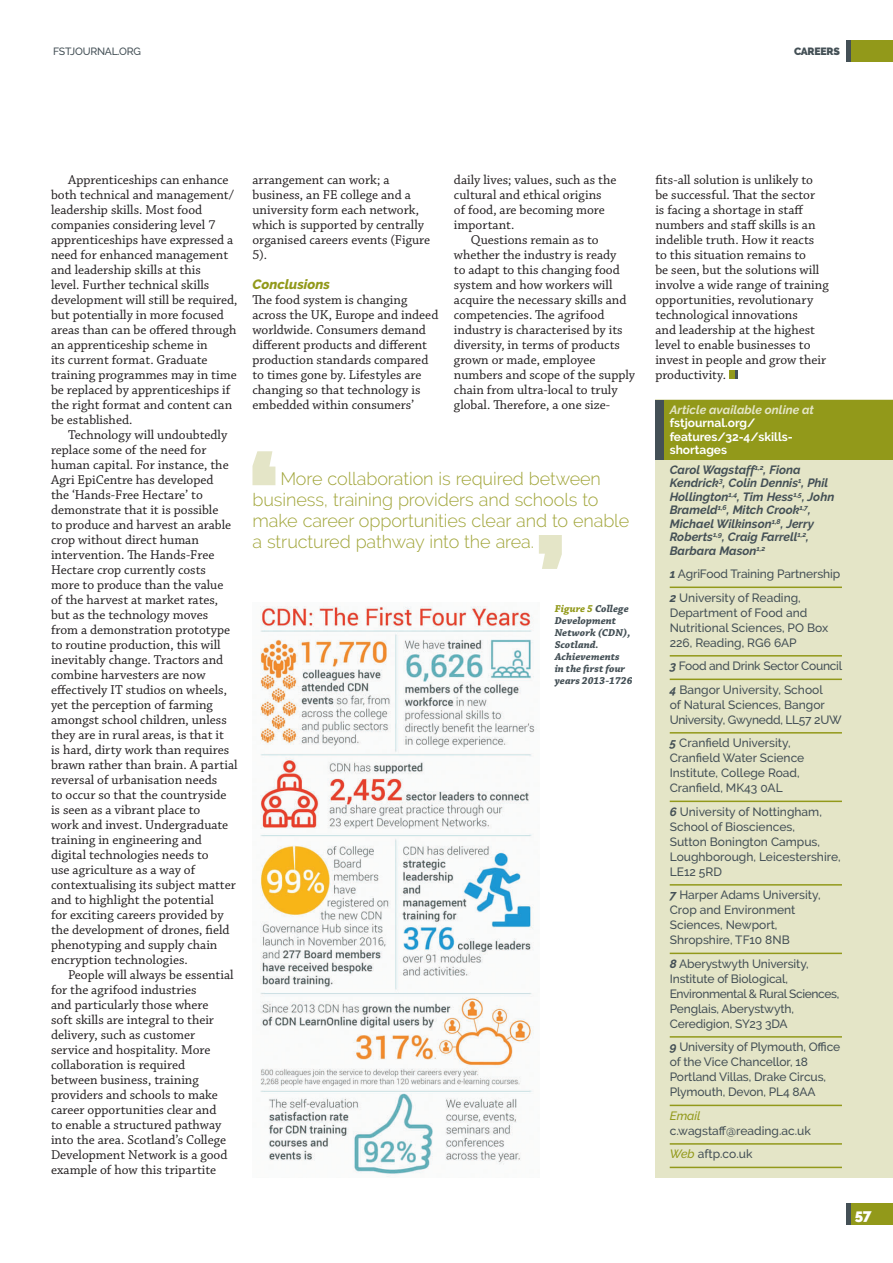
<style>
.page{position:relative;width:893px;height:1263px;background:#fff}
.page>*{position:absolute;margin:0;border:0;box-sizing:border-box;transform-origin:0 0}
.Pull_quote__Feature{font:300 18px/21px "Raleway";letter-spacing:-.005em;color:#a1a53a}
.t1{font:900 15px "Raleway";color:#fff}
.Body_serif{font:13.5px/15px "Chaparral Pro";color:#231f20}
.Body_serif_no_indent{font:13.5px/15px "Chaparral Pro";color:#231f20}
.Subhead{font:italic 800 13.5px "Raleway";color:#92991a}
.Bio_text{font:500 12px/15px "Raleway";letter-spacing:-.005em;color:#445056}
.News_headline_white{font:italic 700 12px/13.5px "Raleway";color:#445056}
.t2{font:700 12px/13.5px "Raleway";color:#fff}
.t3{font:italic 700 12px "Raleway";color:#e4e5c7}
.Caption_grey{font:10.5px/12px "Chaparral Pro Bold It Capt";color:#445056}
.t4{font:500 10.5px "Raleway";letter-spacing:-.025em;color:#445056}
.t5{font:900 10.5px "Raleway";letter-spacing:-.025em;color:#445056}
.s1{color:#92991a}
.s2{font-weight:700;font-style:italic}
.s3{font-style:italic;color:#92991a}
</style>
<div class="page">
<div style="left:846px;top:41px;width:47px;height:21px;background:#92991a"></div>
<div style="left:846px;top:1204px;width:47px;height:21px;background:#92991a"></div>
<hr style="left:846px;top:41px;width:4px;height:21px;background:#445056">
<hr style="left:846px;top:1204px;width:4px;height:21px;background:#445056">
<img style="left:260px;top:606px;width:275px;height:571px">
<div style="left:655px;top:400px;width:238px;height:778px;background:#e4e5c7"></div>
<hr style="left:670px;top:586px;width:172px;height:2px;background:#92991a">
<hr style="left:670px;top:655px;width:172px;height:1px;background:#92991a">
<hr style="left:670px;top:678px;width:172px;height:2px;background:#92991a">
<hr style="left:670px;top:732px;width:172px;height:1px;background:#92991a">
<hr style="left:670px;top:800px;width:172px;height:2px;background:#92991a">
<hr style="left:670px;top:884px;width:172px;height:1px;background:#92991a">
<hr style="left:670px;top:953px;width:172px;height:1px;background:#92991a">
<hr style="left:670px;top:1036px;width:172px;height:2px;background:#92991a">
<hr style="left:670px;top:1105px;width:172px;height:1px;background:#92991a">
<hr style="left:670px;top:1143px;width:172px;height:2px;background:#92991a">
<hr style="left:670px;top:1167px;width:172px;height:1px;background:#92991a">
<div style="left:655px;top:400px;width:238px;height:59px;background:#92991a"></div>
<div style="left:655px;top:400px;width:9px;height:59px;background:#445056"></div>
<div style="left:729px;top:370px;width:8px;height:9px;background:#92991a"></div>
<svg style="left:735px;top:370px;width:2px;height:9px"></svg>
<svg style="left:252px;top:451px;width:23px;height:34px"></svg>
<svg style="left:539px;top:535px;width:23px;height:34px"></svg>
<p class="t4" style="left:53px;top:45px;width:89px">FSTJOURNAL.ORG</p>
<p class="t5" style="left:794px;top:45px;width:47px">CAREERS</p>
<p class="Body_serif" style="left:51px;top:173px;width:188px;text-indent:17px">Apprenticeships can enhance both technical and management/ leadership skills. Most food companies considering level 7 apprenticeships have expressed a need for enhanced management and leadership skills at this<br>level. Further technical skills development will still be required, but potentially in more focused areas than can be offered through an apprenticeship scheme in<br>its current format. Graduate training programmes may in time be replaced by apprenticeships if the right format and content can be established.</p>
<p class="Body_serif" style="left:51px;top:428px;width:188px;text-indent:17px">Technology will undoubtedly replace some of the need for human capital. For instance, the<br>Agri EpiCentre has developed<br>the ‘Hands-Free Hectare’ to demonstrate that it is possible<br>to produce and harvest an arable crop without direct human intervention. The Hands-Free<br>Hectare crop currently costs more to produce than the value of the harvest at market rates, but as the technology moves from a demonstration prototype to routine production, this will inevitably change. Tractors and combine harvesters are now effectively IT studios on wheels, yet the perception of farming amongst school children, unless they are in rural areas, is that it<br>is hard, dirty work than requires brawn rather than brain. A partial reversal of urbanisation needs<br>to occur so that the countryside is seen as a vibrant place to<br>work and invest. Undergraduate training in engineering and digital technologies needs to<br>use agriculture as a way of contextualising its subject matter and to highlight the potential<br>for exciting careers provided by the development of drones, field phenotyping and supply chain encryption technologies.</p>
<p class="Body_serif" style="left:51px;top:968px;width:184px;text-indent:17px">People will always be essential for the agrifood industries<br>and particularly those where<br>soft skills are integral to their delivery, such as customer service and hospitality. More collaboration is required between business, training providers and schools to make career opportunities clear and<br>to enable a structured pathway into the area. Scotland’s College<br>Development Network is a good example of how this tripartite</p>
<p class="Body_serif" style="left:252px;top:173px;width:179px">arrangement can work; a business, an FE college and a university form each network, which is supported by centrally organised careers events (Figure<br>5).</p>
<p class="Subhead" style="left:252px;top:276px;width:79px">Conclusions</p>
<p class="Body_serif_no_indent" style="left:252px;top:293px;width:187px">The food system is changing across the UK, Europe and indeed worldwide. Consumers demand different products and different production standards compared to times gone by. Lifestyles are changing so that technology is embedded within consumers’</p>
<p class="Body_serif_no_indent" style="left:454px;top:173px;width:164px">daily lives; values, such as the cultural and ethical origins<br>of food, are becoming more important.</p>
<p class="Body_serif" style="left:454px;top:233px;width:183px;text-indent:17px">Questions remain as to whether the industry is ready<br>to adapt to this changing food system and how workers will acquire the necessary skills and competencies. The agrifood industry is characterised by its diversity, in terms of products grown or made, employee numbers and scope of the supply chain from ultra-local to truly global. Therefore, a one size-</p>
<p class="Pull_quote__Feature" style="left:252px;top:468px;width:378px;text-indent:28px">More collaboration is required between business, training providers and schools to make career opportunities clear and to enable a structured pathway into the area.</p>
<p class="Caption_grey" style="left:555px;top:603px;width:80px"><span class="s1">Figure 5</span> College<br>Development<br>Network (CDN),<br>Scotland.<br>Achievements<br>in the first four years 2013-1726</p>
<p class="Body_serif" style="left:655px;top:173px;width:175px">fits-all solution is unlikely to be successful. That the sector<br>is facing a shortage in staff numbers and staff skills is an indelible truth. How it reacts to this situation remains to<br>be seen, but the solutions will involve a wide range of training opportunities, revolutionary technological innovations<br>and leadership at the highest level to enable businesses to invest in people and grow their productivity.</p>
<p class="t3" style="left:670px;top:402px;width:146px">Article available online at</p>
<p class="t2" style="left:670px;top:416px;width:125px">fstjournal.org/ features/32-4/skills&shy;shortages</p>
<p class="News_headline_white" style="left:670px;top:463px;width:166px">Carol Wagstaff<sup>1,2</sup>, Fiona<br>Kendrick<sup>3</sup>, Colin Dennis<sup>1</sup>, Phil<br>Hollington<sup>1,4</sup>, Tim Hess<sup>1,5</sup>, John<br>Brameld<sup>1,6</sup>, Mitch Crook<sup>1,7</sup>,<br>Michael Wilkinson<sup>1,8</sup>, Jerry<br>Roberts<sup>1,9</sup>, Craig Farrell<sup>1,2</sup>,<br>Barbara Mason<sup>1,2</sup></p>
<p class="Bio_text" style="left:670px;top:566px;width:172px"><span class="s2">1</span> AgriFood Training Partnership</p>
<p class="Bio_text" style="left:670px;top:590px;width:160px"><span class="s2">2</span> University of Reading,<br>Department of Food and<br>Nutritional Sciences, PO Box<br>226, Reading, RG6 6AP</p>
<p class="Bio_text" style="left:670px;top:658px;width:174px"><span class="s2">3</span> Food and Drink Sector Council</p>
<p class="Bio_text" style="left:670px;top:682px;width:174px"><span class="s2">4</span> Bangor University, School<br>of Natural Sciences, Bangor<br>University, Gwynedd, LL57 2UW</p>
<p class="Bio_text" style="left:670px;top:735px;width:136px"><span class="s2">5</span> Cranfield University,<br>Cranfield Water Science<br>Institute, College Road,<br>Cranfield, MK43 0AL</p>
<p class="Bio_text" style="left:670px;top:804px;width:172px"><span class="s2">6</span> University of Nottingham,<br>School of Biosciences,<br>Sutton Bonington Campus,<br>Loughborough, Leicestershire,<br>LE12 5RD</p>
<p class="Bio_text" style="left:670px;top:887px;width:152px"><span class="s2">7</span> Harper Adams University,<br>Crop and Environment<br>Sciences, Newport,<br>Shropshire, TF10 8NB</p>
<p class="Bio_text" style="left:670px;top:956px;width:171px"><span class="s2">8</span> Aberystwyth University,<br>Institute of Biological,<br>Environmental &amp; Rural Sciences,<br>Penglais, Aberystwyth,<br>Ceredigion, SY23 3DA</p>
<p class="Bio_text" style="left:670px;top:1039px;width:172px"><span class="s2">9</span> University of Plymouth, Office of the Vice Chancellor, 18<br>Portland Villas, Drake Circus,<br>Plymouth, Devon, PL4 8AA</p>
<p class="Bio_text" style="left:670px;top:1108px;width:143px"><span class="s3">Email </span>c.wagstaff@reading.ac.uk</p>
<p class="Bio_text" style="left:670px;top:1146px;width:84px"><span class="s3">Web</span> aftp.co.uk</p>
<p class="t1" style="left:855px;top:1205px;width:18px">57</p>
</div>
